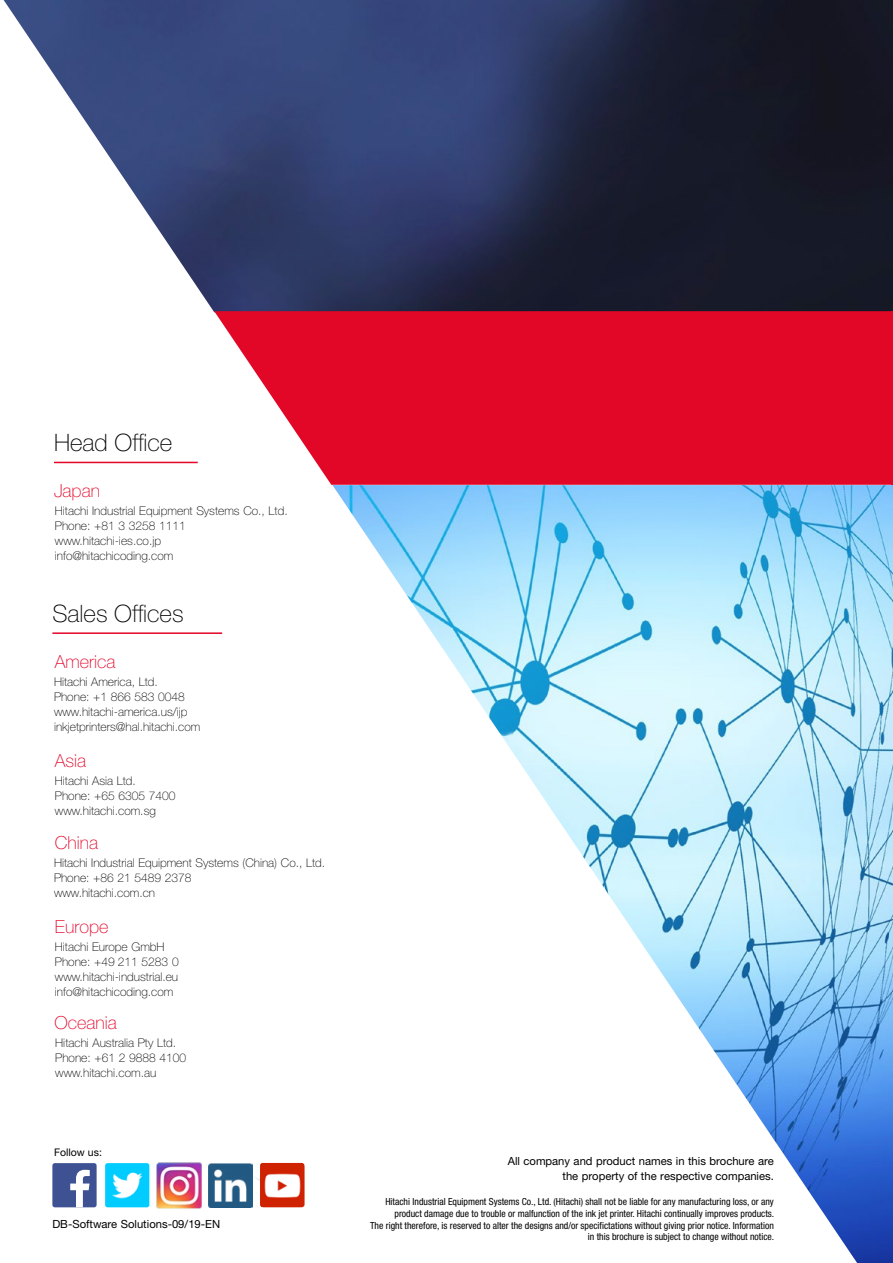
<style>
.page{position:relative;width:893px;height:1263px;background:#fff}
.page>*{position:absolute;margin:0;border:0;box-sizing:border-box;transform-origin:0 0}
.t1{font:100 24px "Helvetica Neue LT Pro";color:#000}
.t2{font:100 18px "Helvetica Neue LT Pro";color:#e40428}
.t3{font:100 12px/15px "Helvetica Neue LT Pro";color:#000}
.t4{font:11.25px/14.9px "Helvetica Neue LT Pro";color:#000;text-align:right}
.t5{font:10.5px "Helvetica Neue LT Pro";color:#000}
.t6{font:condensed 9.75px/11.7px "Helvetica Neue LT Pro";color:#000;text-align:right}
</style>
<div class="page">
<img style="left:4px;top:0;width:889px;height:312px">
<svg style="left:214px;top:311px;width:677px;height:174px;background:#e41b39"></svg>
<hr style="left:52px;top:632px;width:170px;height:2px;background:#e40428">
<div style="left:52px;top:1163px;width:45px;height:44px;background:#3e5293;border-radius:2px"></div>
<svg style="left:70px;top:1170px;width:20px;height:37px"></svg>
<svg style="left:252px;top:1176px;width:8px;height:17px"></svg>
<div style="left:105px;top:1163px;width:44px;height:44px;background:#0cf;border-radius:2px"></div>
<img style="left:112px;top:1172px;width:31px;height:27px">
<img style="left:208px;top:1163px;width:44px;height:44px">
<img style="left:157px;top:1162px;width:44px;height:47px">
<div style="left:260px;top:1163px;width:44px;height:44px;background:#cf2200;border-radius:2px"></div>
<img style="left:260px;top:1164px;width:44px;height:43px">
<hr style="left:54px;top:462px;width:144px;height:1px;background:#e40428">
<hr style="left:891px;top:311px;width:2px;height:174px;background:#e10728">
<img style="left:332px;top:485px;width:561px;height:778px">
<h1 class="t1" style="left:54px;top:429px;width:120px">Head Office</h1>
<h2 class="t2" style="left:54px;top:480px;width:48px">Japan</h2>
<p class="t3" style="left:55px;top:503px;width:234px">Hitachi Industrial Equipment Systems Co., Ltd.<br>Phone: +81 3 3258 1111 www.hitachi-ies.co.jp<br>info@hitachicoding.com</p>
<h1 class="t1" style="left:52px;top:599px;width:133px">Sales Offices</h1>
<h2 class="t2" style="left:55px;top:651px;width:62px">America</h2>
<p class="t3" style="left:54px;top:674px;width:148px">Hitachi America, Ltd.<br>Phone: +1 866 583 0048 www.hitachi-america.us/ijp inkjetprinters@hal.hitachi.com</p>
<h2 class="t2" style="left:55px;top:750px;width:33px">Asia</h2>
<p class="t3" style="left:55px;top:773px;width:122px">Hitachi Asia Ltd.<br>Phone: +65 6305 7400 www.hitachi.com.sg</p>
<h2 class="t2" style="left:55px;top:832px;width:45px">China</h2>
<p class="t3" style="left:54px;top:855px;width:273px">Hitachi Industrial Equipment Systems (China) Co., Ltd.<br>Phone: +86 21 5489 2378<br>www.hitachi.com.cn</p>
<h2 class="t2" style="left:55px;top:916px;width:55px">Europe</h2>
<p class="t3" style="left:55px;top:939px;width:125px">Hitachi Europe GmbH<br>Phone: +49 211 5283 0 www.hitachi-industrial.eu info@hitachicoding.com</p>
<h2 class="t2" style="left:55px;top:1012px;width:64px">Oceania</h2>
<p class="t3" style="left:55px;top:1035px;width:132px">Hitachi Australia Pty Ltd.<br>Phone: +61 2 9888 4100 www.hitachi.com.au</p>
<p class="t5" style="left:54px;top:1146px;width:49px">Follow us:</p>
<p class="t4" style="left:52px;top:1216px;width:169px">DB-Software Solutions-09/19-EN</p>
<p class="t4" style="left:508px;top:1153px;width:268px">All company and product names in this brochure are the property of the respective companies.</p>
<p class="t6" style="left:370px;top:1196px;width:406px">Hitachi Industrial Equipment Systems Co., Ltd. (Hitachi) shall not be liable for any manufacturing loss, or any product damage due to trouble or malfunction of the ink jet printer. Hitachi continually improves products.<br>The right therefore, is reserved to alter the designs and/or specifictations without giving prior notice. Information in this brochure is subject to change without notice.</p>
</div>
